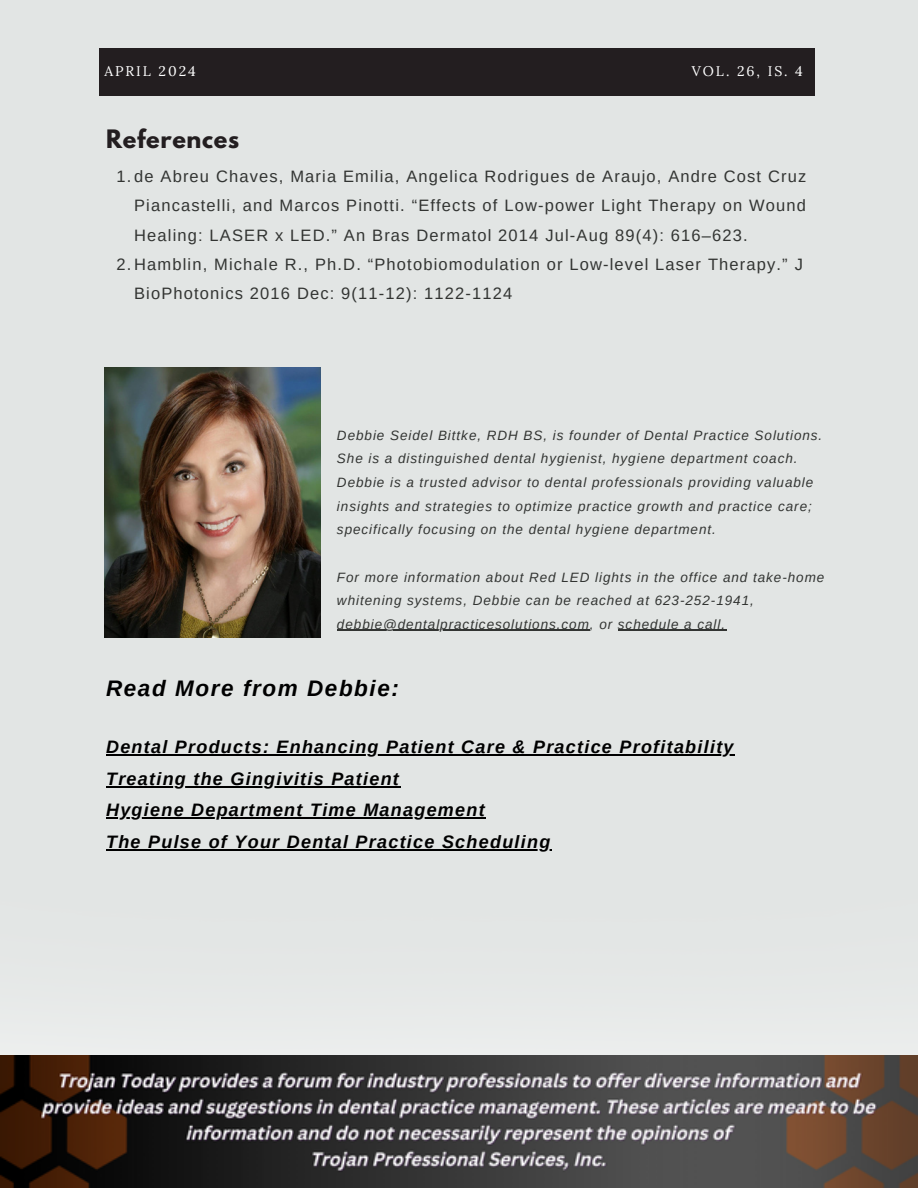
<style>
.page{position:relative;width:918px;height:1188px;background:#e2e5e4}
.page>*{position:absolute;margin:0;border:0;box-sizing:border-box;transform-origin:0 0}
.t1{font:italic 700 22.5px "Arimo";letter-spacing:.07em;color:#000}
.t2{font:700 22.5px "League Spartan";letter-spacing:.03em;color:#231e20}
.t3{font:italic 700 18px/31.5px "Arimo";letter-spacing:.07em;color:#000}
.t4{font:16.5px "Arimo";letter-spacing:.07em;color:#323432}
.t5{font:13.95px "Lora";letter-spacing:.14em;color:#fff}
.t6{font:italic 13.5px/23.7px "Arimo";letter-spacing:.07em;color:#323432}
</style>
<div class="page">
<div style="left:99px;top:49px;width:715px;height:46px;background:#231e20"></div>
<img style="left:0;top:1055px;width:918px;height:133px">
<img style="left:104px;top:367px;width:217px;height:270px">
<hr style="left:337px;top:630px;width:253px;height:1px;background:#323432">
<hr style="left:618px;top:630px;width:108px;height:1px;background:#323432">
<hr style="left:106px;top:755px;width:629px;height:1px;background:#000">
<hr style="left:106px;top:786px;width:294px;height:1px;background:#000">
<hr style="left:106px;top:818px;width:380px;height:1px;background:#000">
<hr style="left:106px;top:849px;width:446px;height:1px;background:#000">
<p class="t5" style="left:104px;top:62px;width:93px">APRIL 2024</p>
<p class="t5" style="left:692px;top:62px;width:113px">VOL. 26, IS. 4</p>
<h1 class="t2" style="left:106px;top:127px;width:135px">References</h1>
<p class="t4" style="left:116px;top:167px;width:691px">1.de Abreu Chaves, Maria Emilia, Angelica Rodrigues de Araujo, Andre Cost Cruz</p>
<p class="t4" style="left:134px;top:196px;width:673px">Piancastelli, and Marcos Pinotti. “Effects of Low-power Light Therapy on Wound</p>
<p class="t4" style="left:134px;top:226px;width:615px">Healing: LASER x LED.” An Bras Dermatol 2014 Jul-Aug 89(4): 616–623.</p>
<p class="t4" style="left:116px;top:255px;width:688px">2.Hamblin, Michale R., Ph.D. “Photobiomodulation or Low-level Laser Therapy.” J</p>
<p class="t4" style="left:134px;top:284px;width:380px">BioPhotonics 2016 Dec: 9(11-12): 1122-1124</p>
<p class="t6" style="left:337px;top:423px;width:487px">Debbie Seidel Bittke, RDH BS, is founder of Dental Practice Solutions.<br>She is a distinguished dental hygienist, hygiene department coach.<br>Debbie is a trusted advisor to dental professionals providing valuable insights and strategies to optimize practice growth and practice care; specifically focusing on the dental hygiene department.</p>
<p class="t6" style="left:337px;top:565px;width:489px">For more information about Red LED lights in the office and take-home whitening systems, Debbie can be reached at 623-252-1941, debbie@dentalpracticesolutions.com, or schedule a call.</p>
<h1 class="t1" style="left:106px;top:676px;width:294px">Read More from Debbie:</h1>
<h2 class="t3" style="left:106px;top:731px;width:629px">Dental Products: Enhancing Patient Care &amp; Practice Profitability Treating the Gingivitis Patient<br>Hygiene Department Time Management<br>The Pulse of Your Dental Practice Scheduling</h2>
</div>
